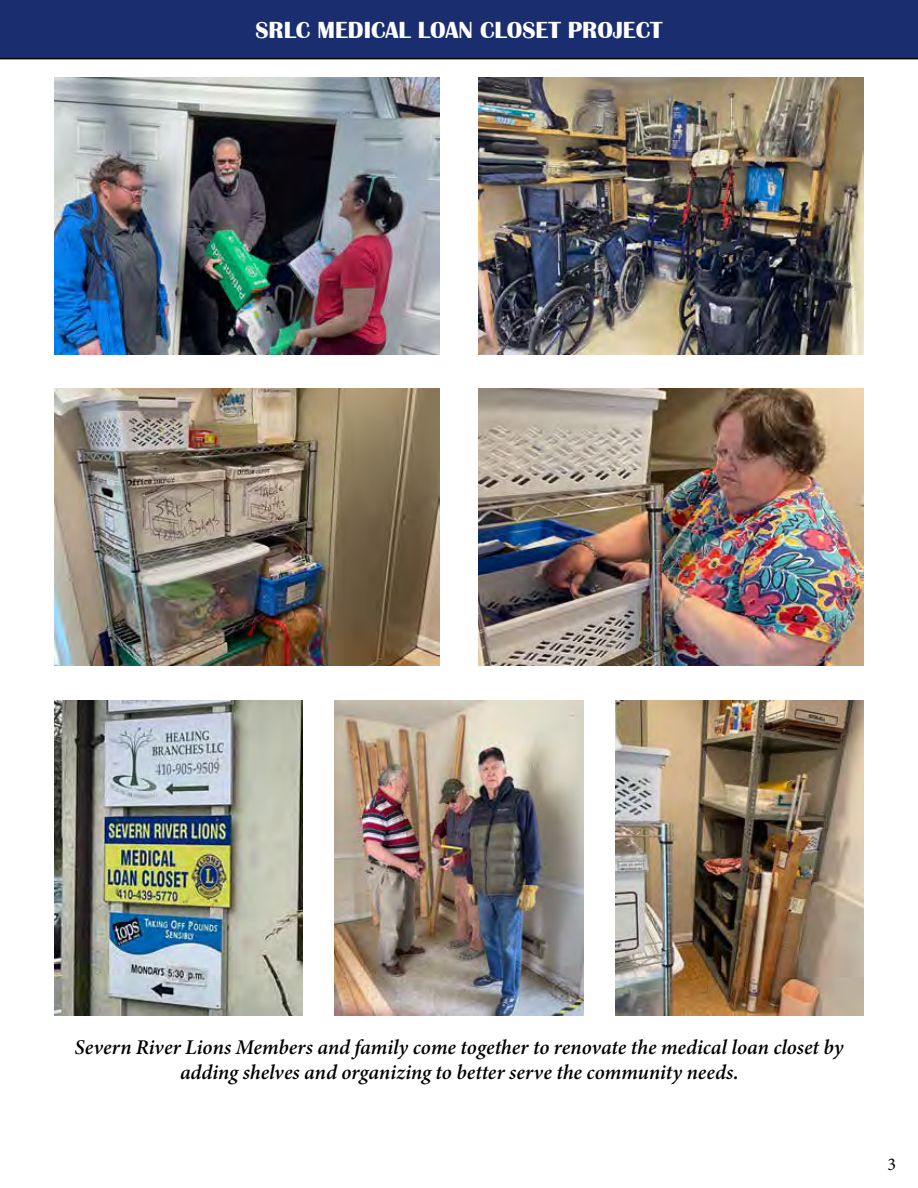
<style>
.page{position:relative;width:918px;height:1188px;background:#fff}
.page>*{position:absolute;margin:0;border:0;box-sizing:border-box;transform-origin:0 0}
.t1{font:700 24px "Britannic";color:#fff}
.t2{font:italic 21px/25.2px "Minion Variable Concept";color:#000;text-align:center}
.t3{font:18px "Minion Pro";color:#000}
</style>
<div class="page">
<div style="left:0;top:0;width:918px;height:59px;background:#1a2d6f"></div>
<img style="left:54px;top:77px;width:385px;height:278px">
<img style="left:479px;top:389px;width:385px;height:277px">
<img style="left:54px;top:389px;width:385px;height:277px">
<img style="left:479px;top:77px;width:385px;height:278px">
<img style="left:54px;top:700px;width:248px;height:315px">
<img style="left:335px;top:700px;width:248px;height:315px">
<img style="left:616px;top:700px;width:248px;height:315px">
<p class="t1" style="left:255px;top:16px;width:409px">SRLC MEDICAL LOAN CLOSET PROJECT</p>
<p class="t2" style="left:74px;top:1034px;width:771px">Severn River Lions Members and family come together to renovate the medical loan closet by adding shelves and organizing to better serve the community needs.</p>
<p class="t3" style="left:887px;top:1152px;width:10px">3</p>
</div>
